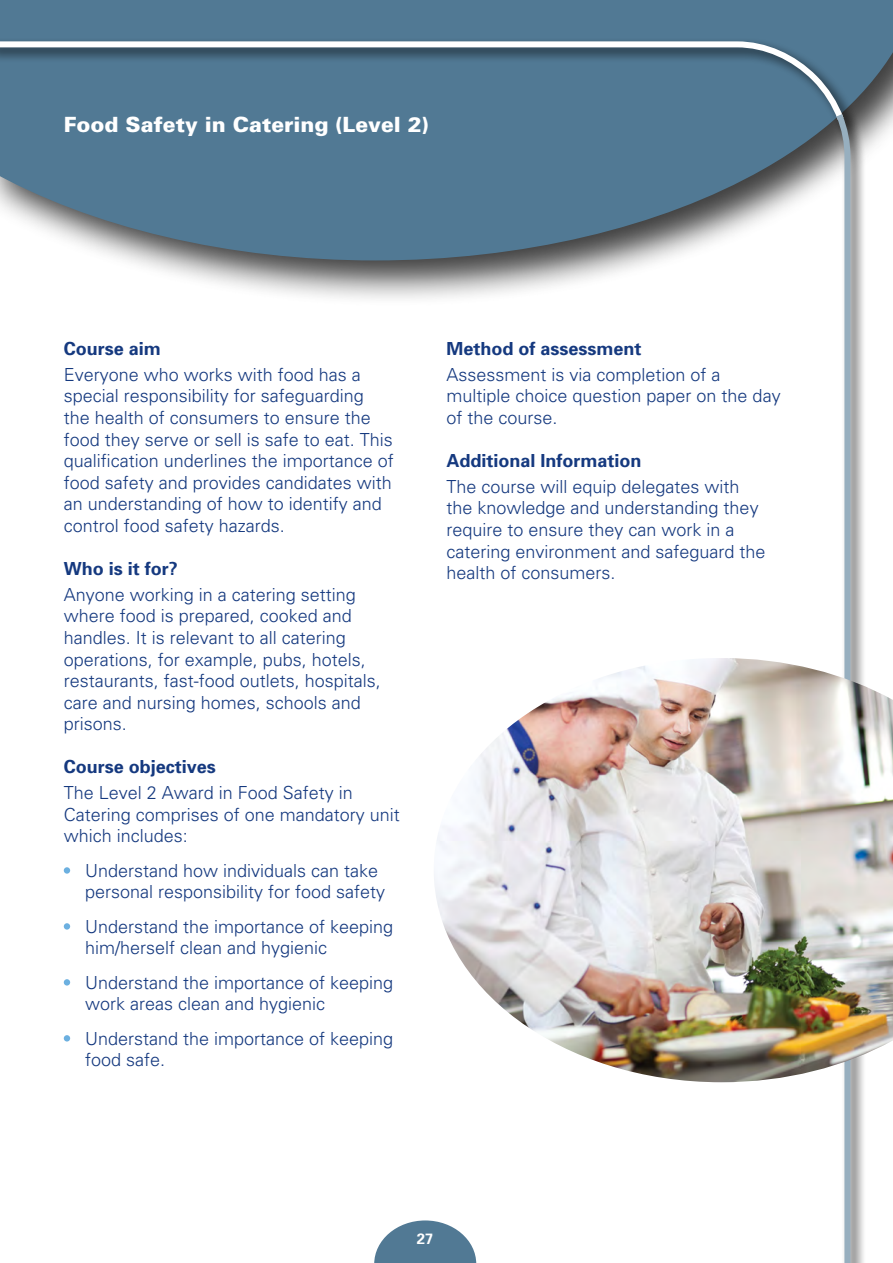
<style>
.page{position:relative;width:893px;height:1263px;background:#fff}
.page>*{position:absolute;margin:0;border:0;box-sizing:border-box;transform-origin:0 0}
.H4_Sub_heading_14pt{font:900 21px "Univers";color:#fff}
.Body_text_12pt{font:300 18px/21.6px "Univers";color:#15397f}
.List_Lt_blue_bullets{font:300 18px/21.6px "Univers";color:#15397f}
.Body_text_12pt-2{font:700 18px "Univers";color:#15397f}
.t1{font:700 15px "Univers";color:#fff}
</style>
<div class="page">
<div style="left:0;top:0;width:893px;height:307px;background:#000;opacity:.75"></div>
<svg style="left:0;top:0;width:893px;height:260px;background:#69889c"></svg>
<div style="left:0;top:38px;width:859px;height:98px;background:#517994"></div>
<svg style="left:0;top:41px;width:848px;height:86px"></svg>
<div style="left:834px;top:112px;width:33px;height:1151px;background:#000;opacity:.75"></div>
<svg style="left:832px;top:108px;width:21px;height:1155px"></svg>
<svg style="left:374px;top:1220px;width:102px;height:43px"></svg>
<div style="left:64px;top:867px;width:6px;height:7px;background:#6cb0e0;border-radius:50%"></div>
<svg style="left:64px;top:923px;width:6px;height:6px"></svg>
<svg style="left:64px;top:979px;width:6px;height:6px"></svg>
<svg style="left:64px;top:1035px;width:6px;height:6px"></svg>
<img style="left:434px;top:658px;width:459px;height:424px">
<h4 class="H4_Sub_heading_14pt" style="left:64px;top:111px;width:367px">Food Safety in Catering (Level 2)</h4>
<p class="Body_text_12pt-2" style="left:64px;top:337px;width:99px">Course aim</p>
<p class="Body_text_12pt" style="left:64px;top:363px;width:332px">Everyone who works with food has a special responsibility for safeguarding the health of consumers to ensure the food they serve or sell is safe to eat. This qualification underlines the importance of food safety and provides candidates with an understanding of how to identify and control food safety hazards.</p>
<p class="Body_text_12pt-2" style="left:64px;top:557px;width:116px">Who is it for?</p>
<p class="Body_text_12pt" style="left:64px;top:583px;width:319px">Anyone working in a catering setting where food is prepared, cooked and handles. It is relevant to all catering operations, for example, pubs, hotels, restaurants, fast-food outlets, hospitals, care and nursing homes, schools and prisons.</p>
<p class="Body_text_12pt-2" style="left:64px;top:755px;width:154px">Course objectives</p>
<p class="Body_text_12pt" style="left:64px;top:781px;width:338px">The Level 2 Award in Food Safety in<br>Catering comprises of one mandatory unit which includes:</p>
<p class="List_Lt_blue_bullets" style="left:85px;top:859px;width:302px">Understand how individuals can take personal responsibility for food safety</p>
<p class="List_Lt_blue_bullets" style="left:85px;top:915px;width:310px">Understand the importance of keeping him/herself clean and hygienic</p>
<p class="List_Lt_blue_bullets" style="left:85px;top:971px;width:310px">Understand the importance of keeping work areas clean and hygienic</p>
<p class="List_Lt_blue_bullets" style="left:85px;top:1027px;width:310px">Understand the importance of keeping food safe.</p>
<p class="Body_text_12pt-2" style="left:446px;top:337px;width:197px">Method of assessment</p>
<p class="Body_text_12pt" style="left:446px;top:363px;width:336px">Assessment is via completion of a multiple choice question paper on the day of the course.</p>
<p class="Body_text_12pt-2" style="left:446px;top:449px;width:197px">Additional Information</p>
<p class="Body_text_12pt" style="left:446px;top:475px;width:321px">The course will equip delegates with the knowledge and understanding they require to ensure they can work in a catering environment and safeguard the health of consumers.</p>
<p class="t1" style="left:417px;top:1229px;width:18px">27</p>
</div>
